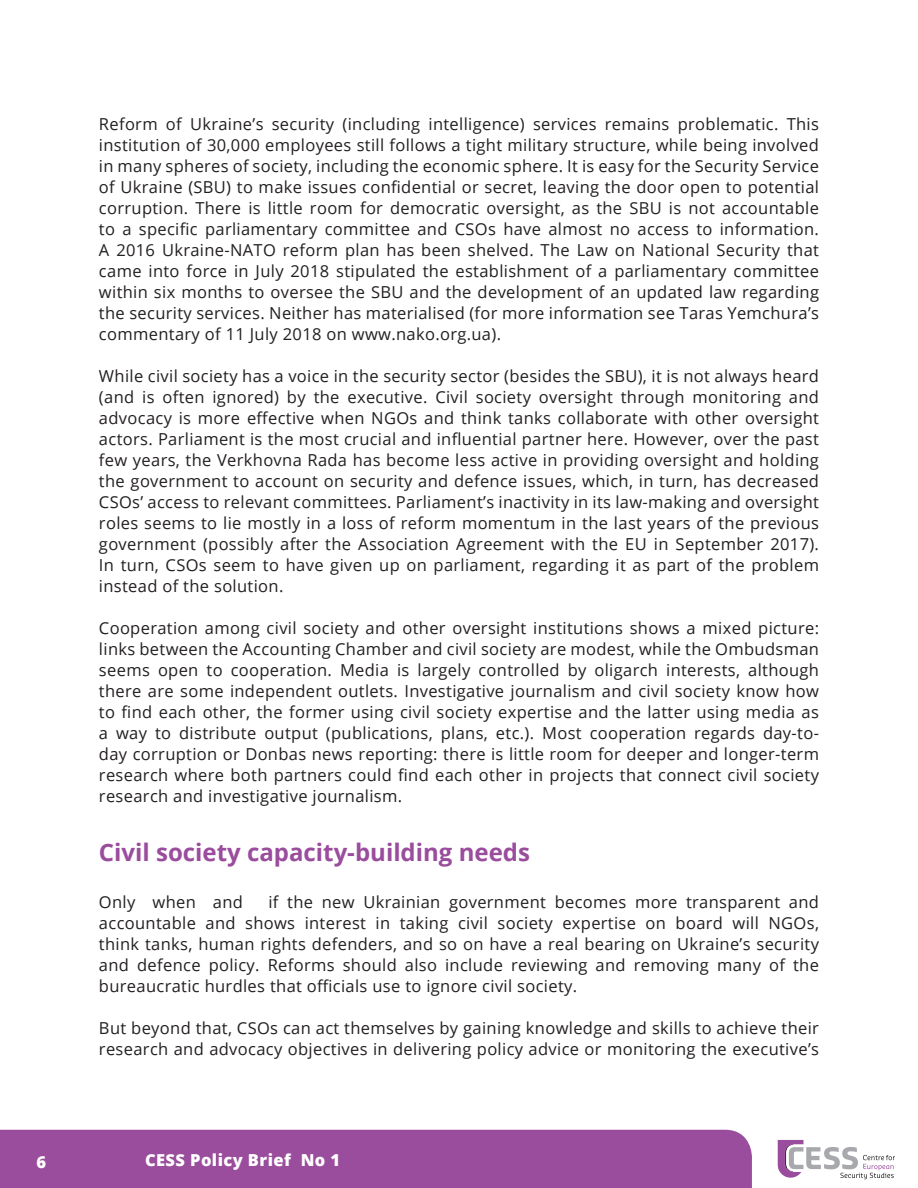
<style>
.page{position:relative;width:918px;height:1188px;background:#fff}
.page>*{position:absolute;margin:0;border:0;box-sizing:border-box;transform-origin:0 0}
.t1{font:700 24px "Open Sans";color:#9a4c9d}
.t2{font:16.5px/21px "Open Sans";letter-spacing:.02em;color:#231f20;text-align:justify}
.t3{font:800 16.5px "Open Sans";letter-spacing:.025em;color:#fff}
</style>
<div class="page">
<div style="left:0;top:1130px;width:752px;height:58px;background:#9a4c9d"></div>
<svg style="left:778px;top:1140px;width:117px;height:39px"></svg>
<p class="t2" style="left:99px;top:113px;width:722px">Reform of Ukraine’s security (including intelligence) services remains problematic. This institution of 30,000 employees still follows a tight military structure, while being involved in many spheres of society, including the economic sphere. It is easy for the Security Service of Ukraine (SBU) to make issues confidential or secret, leaving the door open to potential corruption. There is little room for democratic oversight, as the SBU is not accountable to a specific parliamentary committee and CSOs have almost no access to information.<br>A 2016 Ukraine-NATO reform plan has been shelved. The Law on National Security that came into force in July 2018 stipulated the establishment of a parliamentary committee within six months to oversee the SBU and the development of an updated law regarding the security services. Neither has materialised (for more information see Taras Yemchura’s commentary of 11 July 2018 on www.nako.org.ua).</p>
<p class="t2" style="left:99px;top:365px;width:722px">While civil society has a voice in the security sector (besides the SBU), it is not always heard (and is often ignored) by the executive. Civil society oversight through monitoring and advocacy is more effective when NGOs and think tanks collaborate with other oversight actors. Parliament is the most crucial and influential partner here. However, over the past few years, the Verkhovna Rada has become less active in providing oversight and holding the government to account on security and defence issues, which, in turn, has decreased CSOs’ access to relevant committees. Parliament’s inactivity in its law-making and oversight roles seems to lie mostly in a loss of reform momentum in the last years of the previous government (possibly after the Association Agreement with the EU in September 2017).<br>In turn, CSOs seem to have given up on parliament, regarding it as part of the problem instead of the solution.</p>
<p class="t2" style="left:99px;top:617px;width:722px">Cooperation among civil society and other oversight institutions shows a mixed picture: links between the Accounting Chamber and civil society are modest, while the Ombudsman seems open to cooperation. Media is largely controlled by oligarch interests, although there are some independent outlets. Investigative journalism and civil society know how to find each other, the former using civil society expertise and the latter using media as a way to distribute output (publications, plans, etc.). Most cooperation regards day-to&shy;day corruption or Donbas news reporting: there is little room for deeper and longer-term research where both partners could find each other in projects that connect civil society research and investigative journalism.</p>
<h1 class="t1" style="left:99px;top:836px;width:432px">Civil society capacity-building needs</h1>
<p class="t2" style="left:99px;top:891px;width:146px">Only when and</p>
<p class="t2" style="left:99px;top:891px;width:722px;text-indent:169px">if the new Ukrainian government becomes more transparent and accountable and shows interest in taking civil society expertise on board will NGOs, think tanks, human rights defenders, and so on have a real bearing on Ukraine’s security and defence policy. Reforms should also include reviewing and removing many of the bureaucratic hurdles that officials use to ignore civil society.</p>
<p class="t2" style="left:99px;top:1017px;width:722px">But beyond that, CSOs can act themselves by gaining knowledge and skills to achieve their research and advocacy objectives in delivering policy advice or monitoring the executive’s</p>
<p class="t3" style="left:37px;top:1149px;width:11px">6</p>
<p class="t3" style="left:145px;top:1147px;width:197px">CESS Policy Brief No 1</p>
</div>
